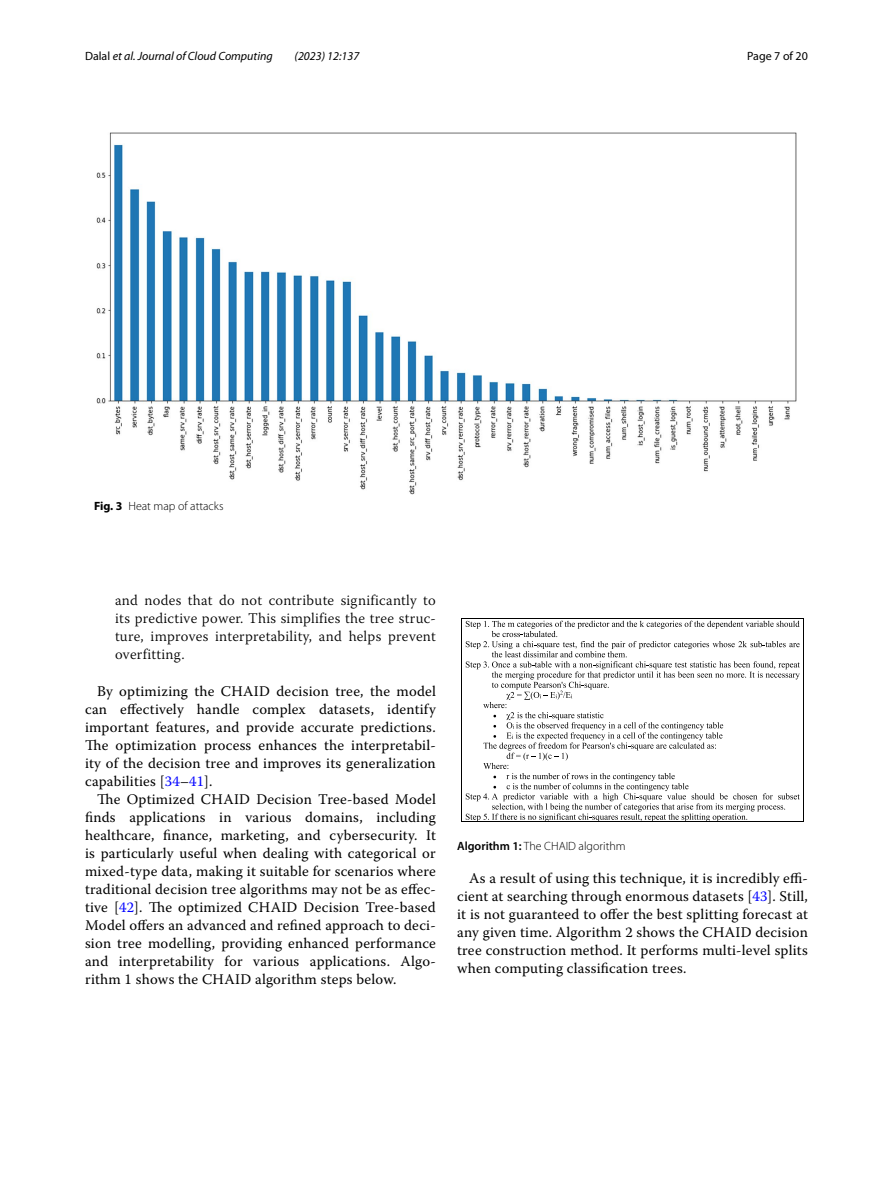
<style>
.page{position:relative;width:893px;height:1187px;background:#fff}
.page>*{position:absolute;margin:0;border:0;box-sizing:border-box;transform-origin:0 0}
.t1{font:14.7px/18px "Warnock Pro";letter-spacing:.015em;color:#000;text-align:justify}
.t2{font:300 14.7px/18px "Warnock Pro";letter-spacing:.02em;color:#000;text-align:justify}
.t3{font:300 12px "Myriad Pro";color:#000}
.t4{font:italic 12px "Myriad Pro";color:#000}
.t5{font:12px "Myriad Pro";color:#000}
.s1{font-style:normal}
.s2{font-weight:700}
.s3{color:#00f}
.s4{font-weight:600}
</style>
<div class="page">
<svg style="left:461px;top:618px;width:343px;height:204px"></svg>
<img style="left:96px;top:133px;width:701px;height:361px">
<p class="t4" style="left:85px;top:48px;width:189px"><span class="s1">Dalal</span> et al. Journal of Cloud Computing</p>
<p class="t4" style="left:295px;top:48px;width:66px">(2023) 12:137</p>
<p class="t5" style="left:747px;top:48px;width:62px">Page 7 of 20</p>
<p class="t3" style="left:94px;top:499px;width:131px"><span class="s2">Fig. 3</span> Heat map of attacks</p>
<p class="t2" style="left:115px;top:591px;width:322px">and nodes that do not contribute significantly to its predictive power. This simplifies the tree struc&shy;ture, improves interpretability, and helps prevent overfitting.</p>
<p class="t1" style="left:85px;top:681px;width:352px;text-indent:12px">By optimizing the CHAID decision tree, the model can effectively handle complex datasets, identify important features, and provide accurate predictions.<br>The optimization process enhances the interpretabil&shy;ity of the decision tree and improves its generalization capabilities [<span class="s3">34</span>–<span class="s3">41</span>].</p>
<p class="t1" style="left:85px;top:789px;width:352px;text-indent:12px">The Optimized CHAID Decision Tree-based Model finds applications in various domains, including healthcare, finance, marketing, and cybersecurity. It is particularly useful when dealing with categorical or mixed-type data, making it suitable for scenarios where traditional decision tree algorithms may not be as effec&shy;tive [<span class="s3">42</span>]. The optimized CHAID Decision Tree-based Model offers an advanced and refined approach to deci&shy;sion tree modelling, providing enhanced performance and interpretability for various applications. Algo&shy;rithm 1 shows the CHAID algorithm steps below.</p>
<p class="t3" style="left:457px;top:839px;width:170px"><span class="s4">Algorithm 1:</span> The CHAID algorithm</p>
<p class="t1" style="left:457px;top:868px;width:352px;text-indent:12px">As a result of using this technique, it is incredibly effi&shy;cient at searching through enormous datasets [<span class="s3">43</span>]. Still, it is not guaranteed to offer the best splitting forecast at any given time. Algorithm 2 shows the CHAID decision tree construction method. It performs multi-level splits when computing classification trees.</p>
</div>
